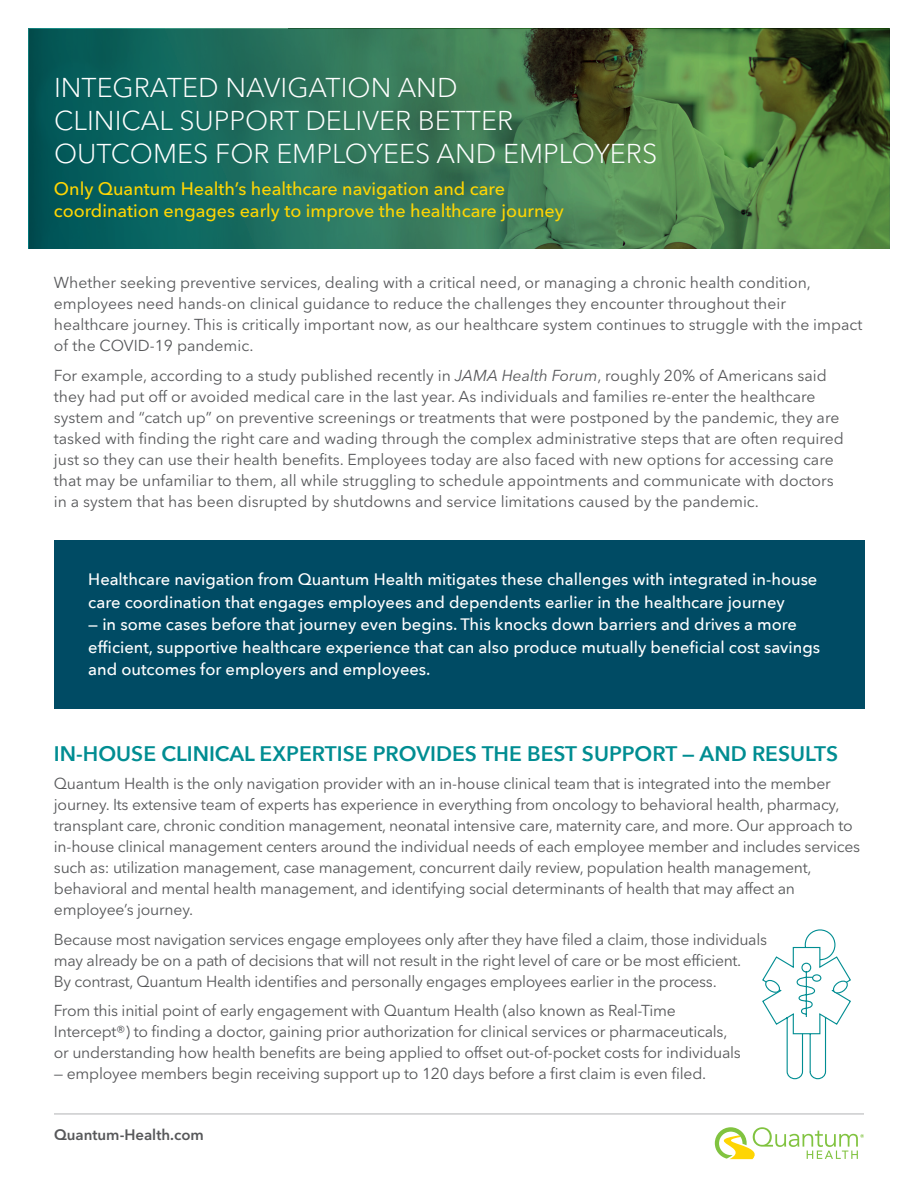
<style>
.page{position:relative;width:918px;height:1188px;background:#fff}
.page>*{position:absolute;margin:0;border:0;box-sizing:border-box;transform-origin:0 0}
.t1{font:300 27px/33px "Avenir Next LT Pro";color:#fff}
.t2{font:600 21px "Avenir Next";color:#008d92}
.t3{font:500 18px/22.5px "Avenir Next LT Pro";color:#fed503}
.t4{font:500 16.5px/22.5px "Avenir Next";color:#fff}
.t5{font:15.75px/21px "Avenir Next LT Pro";letter-spacing:-.015em;color:#57585a}
.t6{font:600 15px "Avenir Next LT Pro";color:#57585a}
.s1{font-style:italic}
</style>
<div class="page">
<div style="left:54px;top:540px;width:810px;height:168px;background:#004b64"></div>
<img style="left:619px;top:29px;width:270px;height:219px">
<svg style="left:29px;top:29px;width:590px;height:219px;background:#286d57"></svg>
<hr style="left:54px;top:1113px;width:810px;height:1px;background:#babbbd">
<svg style="left:714px;top:1127px;width:150px;height:32px"></svg>
<svg style="left:762px;top:929px;width:89px;height:151px"></svg>
<p class="t1" style="left:54px;top:71px;width:605px">INTEGRATED NAVIGATION AND<br>CLINICAL SUPPORT DELIVER BETTER<br>OUTCOMES FOR EMPLOYEES AND EMPLOYERS</p>
<p class="t3" style="left:54px;top:177px;width:512px">Only Quantum Health’s healthcare navigation and care coordination engages early to improve the healthcare journey</p>
<p class="t5" style="left:54px;top:272px;width:810px">Whether seeking preventive services, dealing with a critical need, or managing a chronic health condition, employees need hands-on clinical guidance to reduce the challenges they encounter throughout their healthcare journey. This is critically important now, as our healthcare system continues to struggle with the impact of the COVID-19 pandemic.</p>
<p class="t5" style="left:54px;top:365px;width:791px">For example, according to a study published recently in <span class="s1">JAMA Health Forum</span>, roughly 20% of Americans said they had put off or avoided medical care in the last year. As individuals and families re-enter the healthcare system and “catch up” on preventive screenings or treatments that were postponed by the pandemic, they are tasked with finding the right care and wading through the complex administrative steps that are often required just so they can use their health benefits. Employees today are also faced with new options for accessing care that may be unfamiliar to them, all while struggling to schedule appointments and communicate with doctors in a system that has been disrupted by shutdowns and service limitations caused by the pandemic.</p>
<p class="t4" style="left:88px;top:567px;width:731px">Healthcare navigation from Quantum Health mitigates these challenges with integrated in-house care coordination that engages employees and dependents earlier in the healthcare journey</p>
<p class="t4" style="left:88px;top:612px;width:733px">— in some cases before that journey even begins. This knocks down barriers and drives a more efficient, supportive healthcare experience that can also produce mutually beneficial cost savings and outcomes for employers and employees.</p>
<p class="t2" style="left:54px;top:736px;width:786px">IN-HOUSE CLINICAL EXPERTISE PROVIDES THE BEST SUPPORT — AND RESULTS</p>
<p class="t5" style="left:54px;top:773px;width:808px">Quantum Health is the only navigation provider with an in-house clinical team that is integrated into the member journey. Its extensive team of experts has experience in everything from oncology to behavioral health, pharmacy, transplant care, chronic condition management, neonatal intensive care, maternity care, and more. Our approach to in-house clinical management centers around the individual needs of each employee member and includes services such as: utilization management, case management, concurrent daily review, population health management, behavioral and mental health management, and identifying social determinants of health that may affect an employee’s journey.</p>
<p class="t5" style="left:54px;top:929px;width:715px">Because most navigation services engage employees only after they have filed a claim, those individuals may already be on a path of decisions that will not result in the right level of care or be most efficient.<br>By contrast, Quantum Health identifies and personally engages employees earlier in the process.</p>
<p class="t5" style="left:54px;top:1000px;width:689px">From this initial point of early engagement with Quantum Health (also known as Real-Time<br>Intercept®) to finding a doctor, gaining prior authorization for clinical services or pharmaceuticals, or understanding how health benefits are being applied to offset out-of-pocket costs for individuals</p>
<p class="t5" style="left:54px;top:1063px;width:654px">— employee members begin receiving support up to 120 days before a first claim is even filed.</p>
<p class="t6" style="left:54px;top:1125px;width:151px">Quantum-Health.com</p>
</div>
